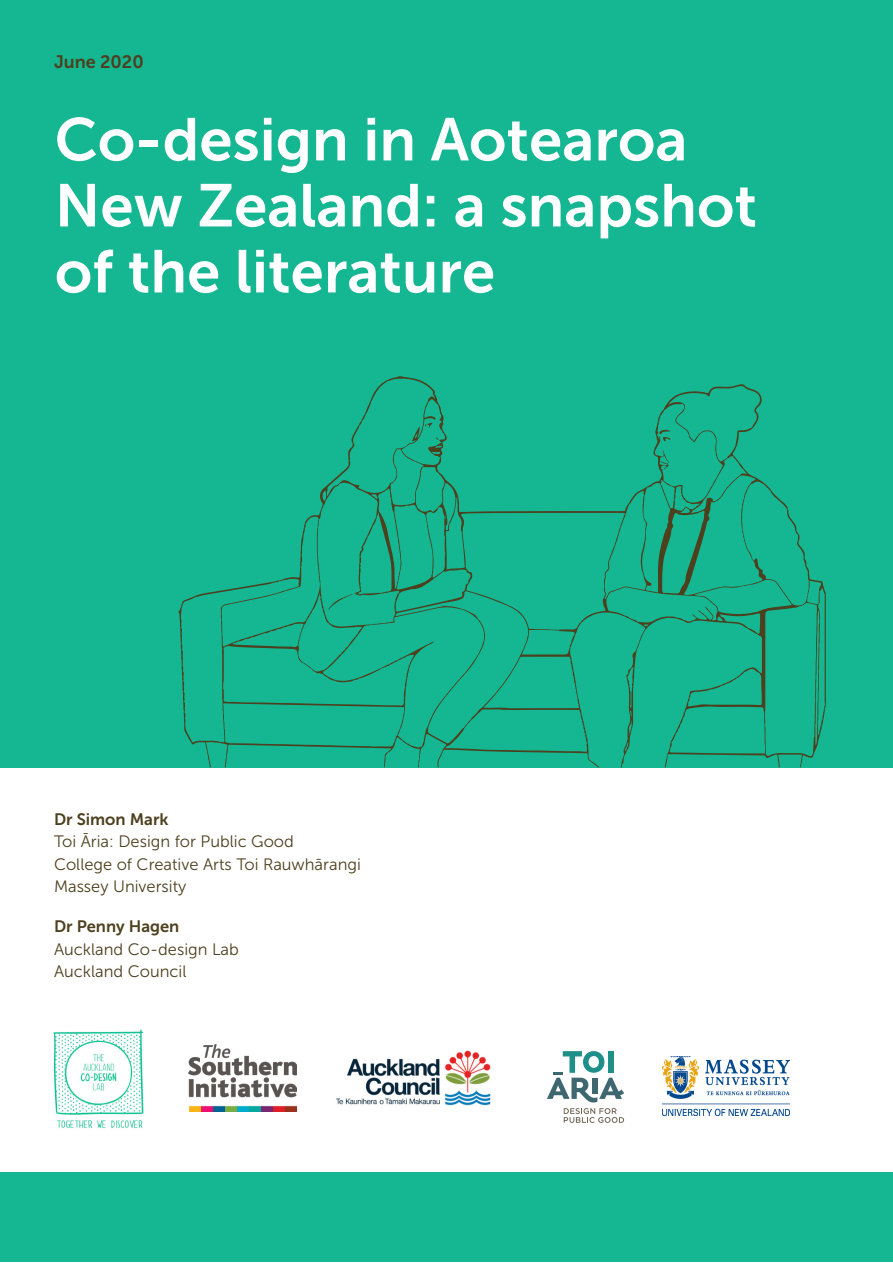
<style>
.page{position:relative;width:893px;height:1263px;background:#fff}
.page>*{position:absolute;margin:0;border:0;box-sizing:border-box;transform-origin:0 0}
.Header_40pt{font:60px/66px "Museo Sans 700";color:#fff}
.White_body_text_12pt{font:18px "Museo Sans 700";color:#4d401e}
.Tab_text_10pt{font:16.5px/22.5px "Museo Sans 300";color:#4d401e}
.s1{font-family:"Museo Sans 700"}
</style>
<div class="page">
<div style="left:1px;top:1172px;width:892px;height:90px;background:#14b792"></div>
<div style="left:0;top:0;width:893px;height:767px;background:#14b792"></div>
<svg style="left:179px;top:376px;width:647px;height:391px"></svg>
<svg style="left:659px;top:429px;width:12px;height:12px"></svg>
<svg style="left:436px;top:437px;width:4px;height:4px"></svg>
<svg style="left:425px;top:422px;width:8px;height:6px"></svg>
<svg style="left:328px;top:594px;width:25px;height:16px"></svg>
<img style="left:53px;top:1029px;width:91px;height:100px">
<img style="left:336px;top:1050px;width:155px;height:56px">
<img style="left:189px;top:1044px;width:107px;height:68px">
<svg style="left:564px;top:1108px;width:60px;height:15px"></svg>
<svg style="left:547px;top:1051px;width:77px;height:51px"></svg>
<img style="left:662px;top:1056px;width:128px;height:59px">
<p class="White_body_text_12pt" style="left:54px;top:51px;width:91px">June 2020</p>
<p class="Header_40pt" style="left:55px;top:107px;width:704px">Co-design in Aotearoa<br>New Zealand: a snapshot of the literature</p>
<p class="Tab_text_10pt" style="left:54px;top:808px;width:308px"><span class="s1">Dr Simon Mark<br></span>Toi Āria: Design for Public Good<br>College of Creative Arts Toi Rauwhārangi<br>Massey University</p>
<p class="Tab_text_10pt" style="left:54px;top:915px;width:186px"><span class="s1">Dr Penny Hagen<br></span>Auckland Co-design Lab<br>Auckland Council</p>
</div>
